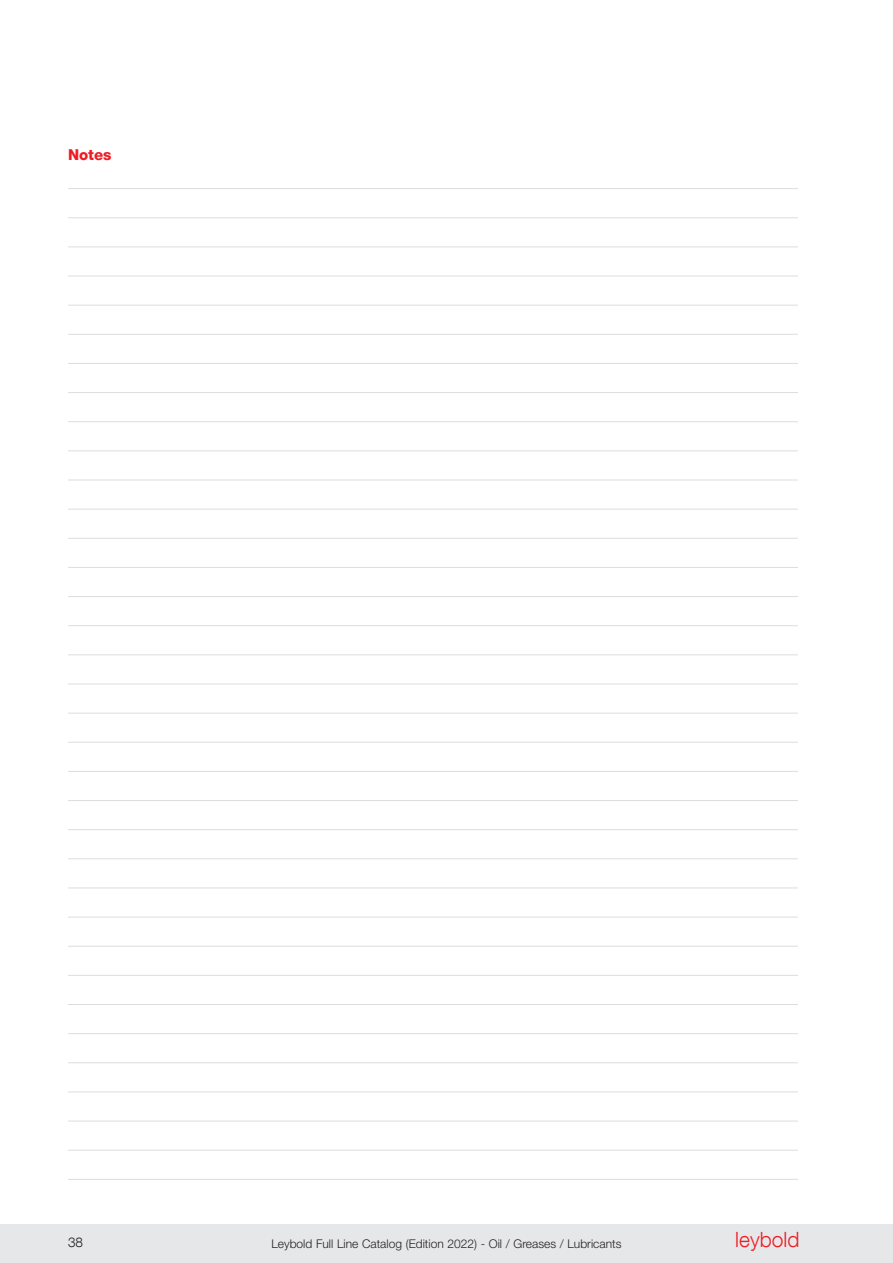
<style>
.page{position:relative;width:893px;height:1263px;background:#fff}
.page>*{position:absolute;margin:0;border:0;box-sizing:border-box;transform-origin:0 0}
.t1{font:300 21px "Helvetica Neue LT Com";color:#ee1d23}
.t2{font:800 15px "Helvetica Neue LT Com";color:#ee1d23}
.t3{font:300 13.5px "Helvetica Neue LT Com";color:#231f20}
.t4{font:300 12px "Helvetica Neue LT Std";color:#231f20}
</style>
<div class="page">
<hr style="left:68px;top:188px;width:730px;height:1px;background:#dcdddf">
<hr style="left:68px;top:217px;width:730px;height:1px;background:#dcdddf">
<hr style="left:68px;top:246px;width:730px;height:1px;background:#dcdddf">
<hr style="left:68px;top:276px;width:730px;height:1px;background:#dcdddf">
<hr style="left:68px;top:305px;width:730px;height:1px;background:#dcdddf">
<hr style="left:68px;top:334px;width:730px;height:1px;background:#dcdddf">
<hr style="left:68px;top:363px;width:730px;height:1px;background:#dcdddf">
<hr style="left:68px;top:392px;width:730px;height:1px;background:#dcdddf">
<hr style="left:68px;top:421px;width:730px;height:1px;background:#dcdddf">
<hr style="left:68px;top:450px;width:730px;height:1px;background:#dcdddf">
<hr style="left:68px;top:480px;width:730px;height:1px;background:#dcdddf">
<hr style="left:68px;top:509px;width:730px;height:1px;background:#dcdddf">
<hr style="left:68px;top:538px;width:730px;height:1px;background:#dcdddf">
<hr style="left:68px;top:567px;width:730px;height:1px;background:#dcdddf">
<hr style="left:68px;top:596px;width:730px;height:1px;background:#dcdddf">
<hr style="left:68px;top:625px;width:730px;height:1px;background:#dcdddf">
<hr style="left:68px;top:654px;width:730px;height:1px;background:#dcdddf">
<hr style="left:68px;top:684px;width:730px;height:1px;background:#dcdddf">
<hr style="left:68px;top:713px;width:730px;height:1px;background:#dcdddf">
<hr style="left:68px;top:742px;width:730px;height:1px;background:#dcdddf">
<hr style="left:68px;top:771px;width:730px;height:1px;background:#dcdddf">
<hr style="left:68px;top:800px;width:730px;height:1px;background:#dcdddf">
<hr style="left:68px;top:829px;width:730px;height:1px;background:#dcdddf">
<hr style="left:68px;top:858px;width:730px;height:1px;background:#dcdddf">
<hr style="left:68px;top:887px;width:730px;height:1px;background:#dcdddf">
<hr style="left:68px;top:917px;width:730px;height:1px;background:#dcdddf">
<hr style="left:68px;top:946px;width:730px;height:1px;background:#dcdddf">
<hr style="left:68px;top:975px;width:730px;height:1px;background:#dcdddf">
<hr style="left:68px;top:1004px;width:730px;height:1px;background:#dcdddf">
<hr style="left:68px;top:1033px;width:730px;height:1px;background:#dcdddf">
<hr style="left:68px;top:1062px;width:730px;height:1px;background:#dcdddf">
<hr style="left:68px;top:1091px;width:730px;height:1px;background:#dcdddf">
<hr style="left:68px;top:1121px;width:730px;height:1px;background:#dcdddf">
<hr style="left:68px;top:1150px;width:730px;height:1px;background:#dcdddf">
<hr style="left:68px;top:1179px;width:730px;height:1px;background:#dcdddf">
<div style="left:0;top:1225px;width:893px;height:38px;background:#e6e7e9"></div>
<p class="t2" style="left:68px;top:145px;width:45px">Notes</p>
<p class="t3" style="left:68px;top:1234px;width:17px">38</p>
<p class="t4" style="left:271px;top:1236px;width:352px">Leybold Full Line Catalog (Edition 2022) - Oil / Greases / Lubricants</p>
<h1 class="t1" style="left:735px;top:1227px;width:66px">leybold</h1>
</div>
